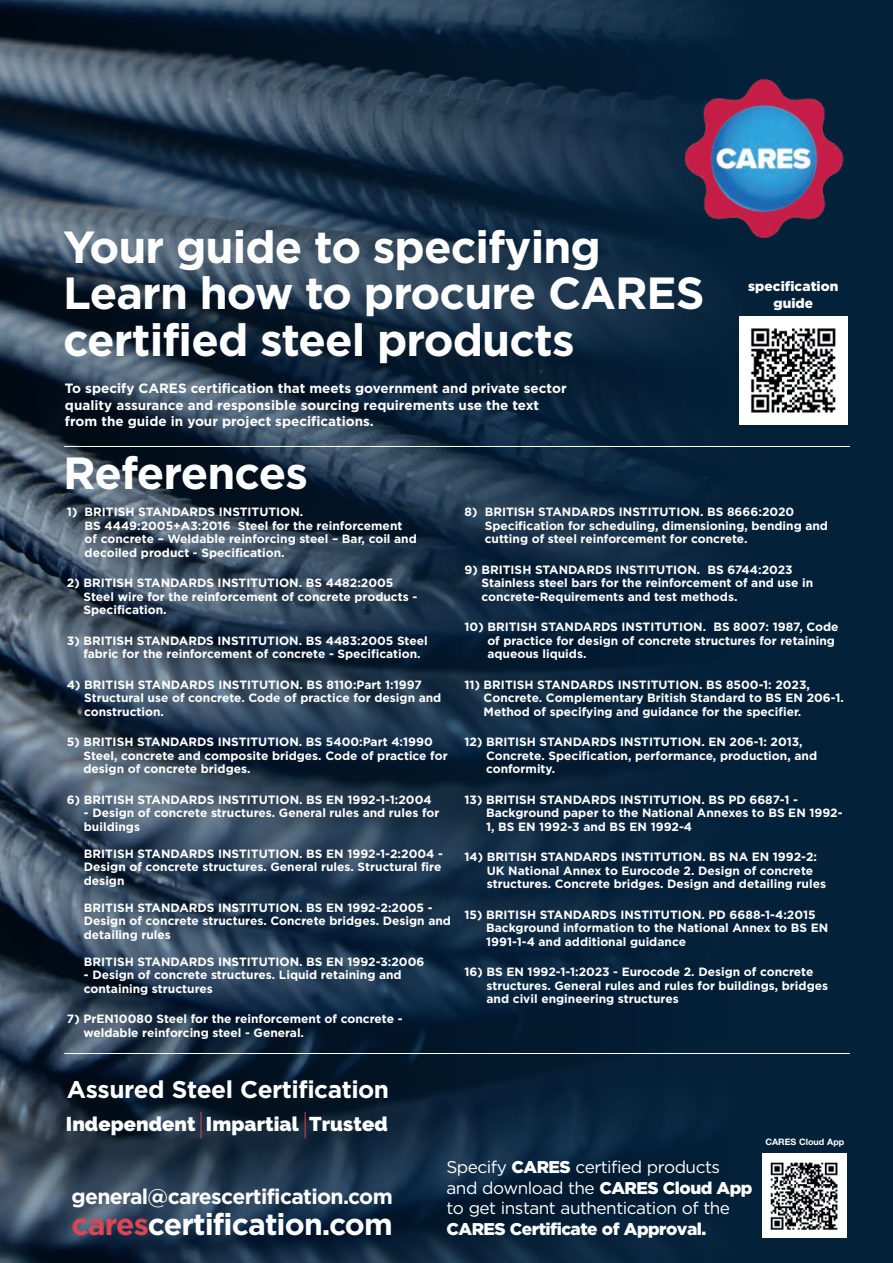
<style>
.page{position:relative;width:893px;height:1263px;background:#fff}
.page>*{position:absolute;margin:0;border:0;box-sizing:border-box;transform-origin:0 0}
.t1{font:700 45px/46.5px "Gotham";letter-spacing:-.02em;color:#fff}
.t2{font:700 30.15px "Gotham";letter-spacing:-.03em;color:#fff}
.t3{font:700 24.15px "Gotham";letter-spacing:-.02em;color:#fff}
.t4{font:700 21.15px "Gotham";letter-spacing:-.03em;color:#fff}
.t5{font:900 19.95px "Raleway";letter-spacing:.005em;color:#fff}
.t6{font:16.95px/20.5px "Gotham";letter-spacing:-.03em;color:#fff}
.t7{font:900 16.95px "Gotham";letter-spacing:-.03em;color:#fff}
.t8{font:700 13.5px/16.5px "Gotham";color:#fff}
.t9{font:900 13.5px/16.5px "Gotham";letter-spacing:.005em;color:#fff;text-align:center}
.t10{font:700 12px/13.5px "Gotham";color:#fff}
.t11{font:700 8.85px "Helvetica Neue LT Pro";color:#fff}
.s1{color:#da4655}
.s2{font-weight:900}
</style>
<div class="page">
<img style="left:0;top:0;width:893px;height:1263px">
<hr style="left:64px;top:446px;width:786px;height:1px;background:#fff">
<hr style="left:64px;top:1053px;width:786px;height:1px;background:#fff">
<svg style="left:201px;top:1112px;width:1px;height:26px"></svg>
<svg style="left:305px;top:1112px;width:1px;height:26px"></svg>
<img style="left:679px;top:72px;width:168px;height:169px">
<img style="left:739px;top:317px;width:108px;height:108px">
<img style="left:762px;top:1154px;width:84px;height:83px">
<h1 class="t1" style="left:63px;top:223px;width:643px">Your guide to specifying<br>Learn how to procure CARES certified steel products</h1>
<p class="t8" style="left:65px;top:380px;width:503px">To specify CARES certification that meets government and private sector quality assurance and responsible sourcing requirements use the text from the guide in your project specifications.</p>
<h1 class="t1" style="left:63px;top:449px;width:246px">References</h1>
<p class="t9" style="left:748px;top:278px;width:92px">specification guide</p>
<p class="t10" style="left:85px;top:505px;width:334px;text-indent:-18px">1) BRITISH STANDARDS INSTITUTION.<br>BS 4449:2005+A3:2016 Steel for the reinforcement of concrete – Weldable reinforcing steel – Bar, coil and decoiled product - Specification.</p>
<p class="t10" style="left:83px;top:576px;width:335px;text-indent:-16px">2) BRITISH STANDARDS INSTITUTION. BS 4482:2005<br>Steel wire for the reinforcement of concrete products -<br>Specification.</p>
<p class="t10" style="left:83px;top:633px;width:346px;text-indent:-16px">3) BRITISH STANDARDS INSTITUTION. BS 4483:2005 Steel fabric for the reinforcement of concrete - Specification.</p>
<p class="t10" style="left:84px;top:677px;width:359px;text-indent:-17px">4) BRITISH STANDARDS INSTITUTION. BS 8110:Part 1:1997<br>Structural use of concrete. Code of practice for design and construction.</p>
<p class="t10" style="left:83px;top:735px;width:366px;text-indent:-16px">5) BRITISH STANDARDS INSTITUTION. BS 5400:Part 4:1990<br>Steel, concrete and composite bridges. Code of practice for design of concrete bridges.</p>
<p class="t10" style="left:67px;top:792px;width:366px">6) BRITISH STANDARDS INSTITUTION. BS EN 1992-1-1:2004</p>
<p class="t10" style="left:84px;top:806px;width:357px">- Design of concrete structures. General rules and rules for buildings</p>
<p class="t10" style="left:84px;top:846px;width:361px">BRITISH STANDARDS INSTITUTION. BS EN 1992-1-2:2004 -<br>Design of concrete structures. General rules. Structural fire design</p>
<p class="t10" style="left:84px;top:900px;width:369px">BRITISH STANDARDS INSTITUTION. BS EN 1992-2:2005 -<br>Design of concrete structures. Concrete bridges. Design and detailing rules</p>
<p class="t10" style="left:84px;top:954px;width:342px">BRITISH STANDARDS INSTITUTION. BS EN 1992-3:2006</p>
<p class="t10" style="left:84px;top:968px;width:319px">- Design of concrete structures. Liquid retaining and containing structures</p>
<p class="t10" style="left:83px;top:1012px;width:321px;text-indent:-16px">7) PrEN10080 Steel for the reinforcement of concrete - weldable reinforcing steel - General.</p>
<p class="t10" style="left:485px;top:505px;width:345px;text-indent:-20px">8) BRITISH STANDARDS INSTITUTION. BS 8666:2020<br>Specification for scheduling, dimensioning, bending and cutting of steel reinforcement for concrete.</p>
<p class="t10" style="left:481px;top:562px;width:333px;text-indent:-17px">9) BRITISH STANDARDS INSTITUTION. BS 6744:2023<br>Stainless steel bars for the reinforcement of and use in concrete-Requirements and test methods.</p>
<p class="t10" style="left:487px;top:620px;width:353px;text-indent:-23px">10) BRITISH STANDARDS INSTITUTION. BS 8007: 1987, Code of practice for design of concrete structures for retaining aqueous liquids.</p>
<p class="t10" style="left:484px;top:677px;width:362px;text-indent:-19px">11) BRITISH STANDARDS INSTITUTION. BS 8500-1: 2023,<br>Concrete. Complementary British Standard to BS EN 206-1.<br>Method of specifying and guidance for the specifier.</p>
<p class="t10" style="left:486px;top:735px;width:333px;text-indent:-21px">12) BRITISH STANDARDS INSTITUTION. EN 206-1: 2013,<br>Concrete. Specification, performance, production, and conformity.</p>
<p class="t10" style="left:486px;top:792px;width:358px;text-indent:-21px">13) BRITISH STANDARDS INSTITUTION. BS PD 6687-1 -<br>Background paper to the National Annexes to BS EN 1992-<br>1, BS EN 1992-3 and BS EN 1992-4</p>
<p class="t10" style="left:487px;top:850px;width:341px;text-indent:-22px">14) BRITISH STANDARDS INSTITUTION. BS NA EN 1992-2:<br>UK National Annex to Eurocode 2. Design of concrete structures. Concrete bridges. Design and detailing rules</p>
<p class="t10" style="left:486px;top:907px;width:344px;text-indent:-22px">15) BRITISH STANDARDS INSTITUTION. PD 6688-1-4:2015<br>Background information to the National Annex to BS EN<br>1991-1-4 and additional guidance</p>
<p class="t10" style="left:486px;top:965px;width:343px;text-indent:-22px">16) BS EN 1992-1-1:2023 - Eurocode 2. Design of concrete structures. General rules and rules for buildings, bridges and civil engineering structures</p>
<h3 class="t3" style="left:67px;top:1076px;width:324px">Assured Steel Certification</h3>
<h3 class="t5" style="left:66px;top:1112px;width:323px">Independent Impartial Trusted</h3>
<p class="t11" style="left:765px;top:1136px;width:80px">CARES Cloud App</p>
<h3 class="t4" style="left:71px;top:1184px;width:323px">general@carescertification.com</h3>
<h2 class="t2" style="left:71px;top:1207px;width:323px"><span class="s1">cares</span>certification.com</h2>
<h3 class="t6" style="left:446px;top:1156px;width:307px">Specify <span class="s2">CARES</span> certified products and download the <span class="s2">CARES Cloud App </span>to get instant authentication of the</h3>
<h3 class="t7" style="left:446px;top:1219px;width:261px">CARES Certificate of Approval.</h3>
</div>
